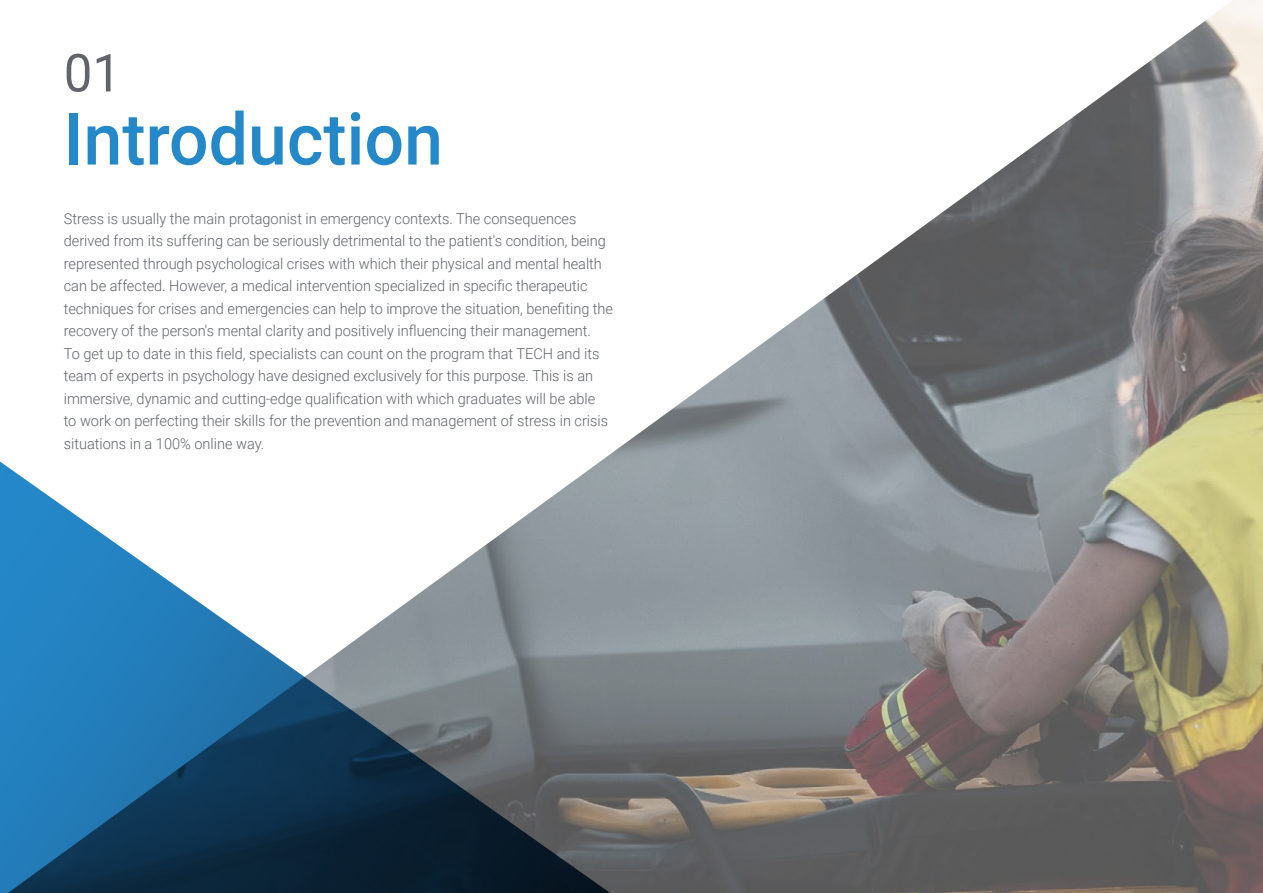
<style>
.page{position:relative;width:1263px;height:893px;background:#fff}
.page>*{position:absolute;margin:0;border:0;box-sizing:border-box;transform-origin:0 0}
.t1{font:500 72px "Roboto";color:#2488c9}
.t2{font:52.5px "Roboto";color:#61646a}
.t3{font:300 15px/22.5px "Roboto";color:#61646a}
</style>
<div class="page">
<img style="left:621px;top:0;width:642px;height:893px">
<svg style="left:0;top:446px;width:640px;height:447px"></svg>
<h2 class="t2" style="left:64px;top:36px;width:59px">01</h2>
<h1 class="t1" style="left:64px;top:89px;width:381px">Introduction</h1>
<p class="t3" style="left:64px;top:207px;width:551px">Stress is usually the main protagonist in emergency contexts. The consequences derived from its suffering can be seriously detrimental to the patient's condition, being represented through psychological crises with which their physical and mental health can be affected. However, a medical intervention specialized in specific therapeutic techniques for crises and emergencies can help to improve the situation, benefiting the recovery of the person's mental clarity and positively influencing their management.<br>To get up to date in this field, specialists can count on the program that TECH and its team of experts in psychology have designed exclusively for this purpose. This is an immersive, dynamic and cutting-edge qualification with which graduates will be able<br>to work on perfecting their skills for the prevention and management of stress in crisis situations in a 100% online way.</p>
</div>
